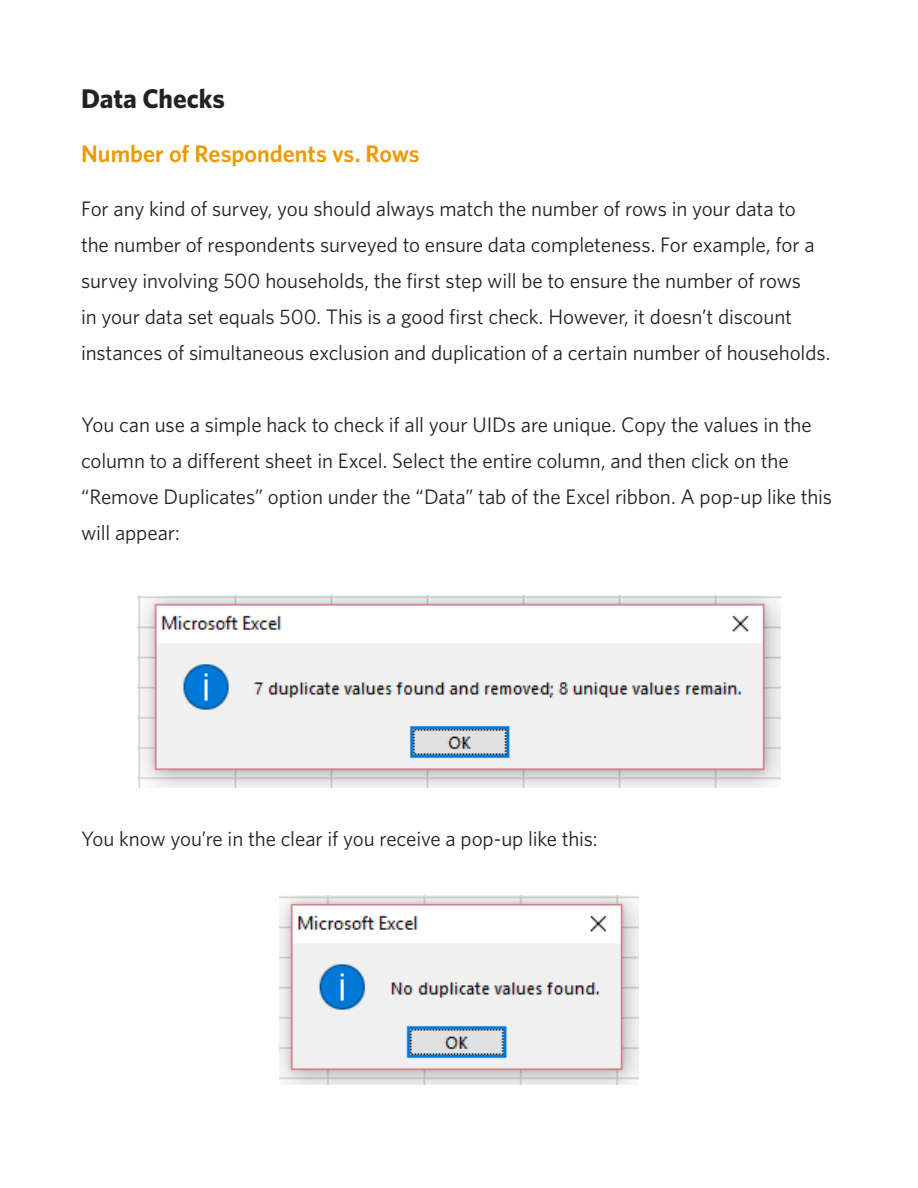
<style>
.page{position:relative;width:918px;height:1188px;background:#fff}
.page>*{position:absolute;margin:0;border:0;box-sizing:border-box;transform-origin:0 0}
.t1{font:700 27px "Whitney HTF";color:#242120}
.t2{font:600 24px "Whitney HTF";color:#ed9a00}
.t3{font:21px/36px "Whitney HTF";letter-spacing:-.005em;color:#242120}
</style>
<div class="page">
<img style="left:137px;top:596px;width:644px;height:192px">
<img style="left:280px;top:896px;width:358px;height:189px">
<p class="t1" style="left:81px;top:82px;width:146px">Data Checks</p>
<p class="t2" style="left:81px;top:139px;width:340px">Number of Respondents vs. Rows</p>
<p class="t3" style="left:81px;top:190px;width:751px">For any kind of survey, you should always match the number of rows in your data to<br>the number of respondents surveyed to ensure data completeness. For example, for a survey involving 500 households, the first step will be to ensure the number of rows<br>in your data set equals 500. This is a good first check. However, it doesn’t discount instances of simultaneous exclusion and duplication of a certain number of households.</p>
<p class="t3" style="left:81px;top:406px;width:753px">You can use a simple hack to check if all your UIDs are unique. Copy the values in the column to a different sheet in Excel. Select the entire column, and then click on the “Remove Duplicates” option under the “Data” tab of the Excel ribbon. A pop-up like this will appear:</p>
<p class="t3" style="left:81px;top:820px;width:518px">You know you’re in the clear if you receive a pop-up like this:</p>
</div>
